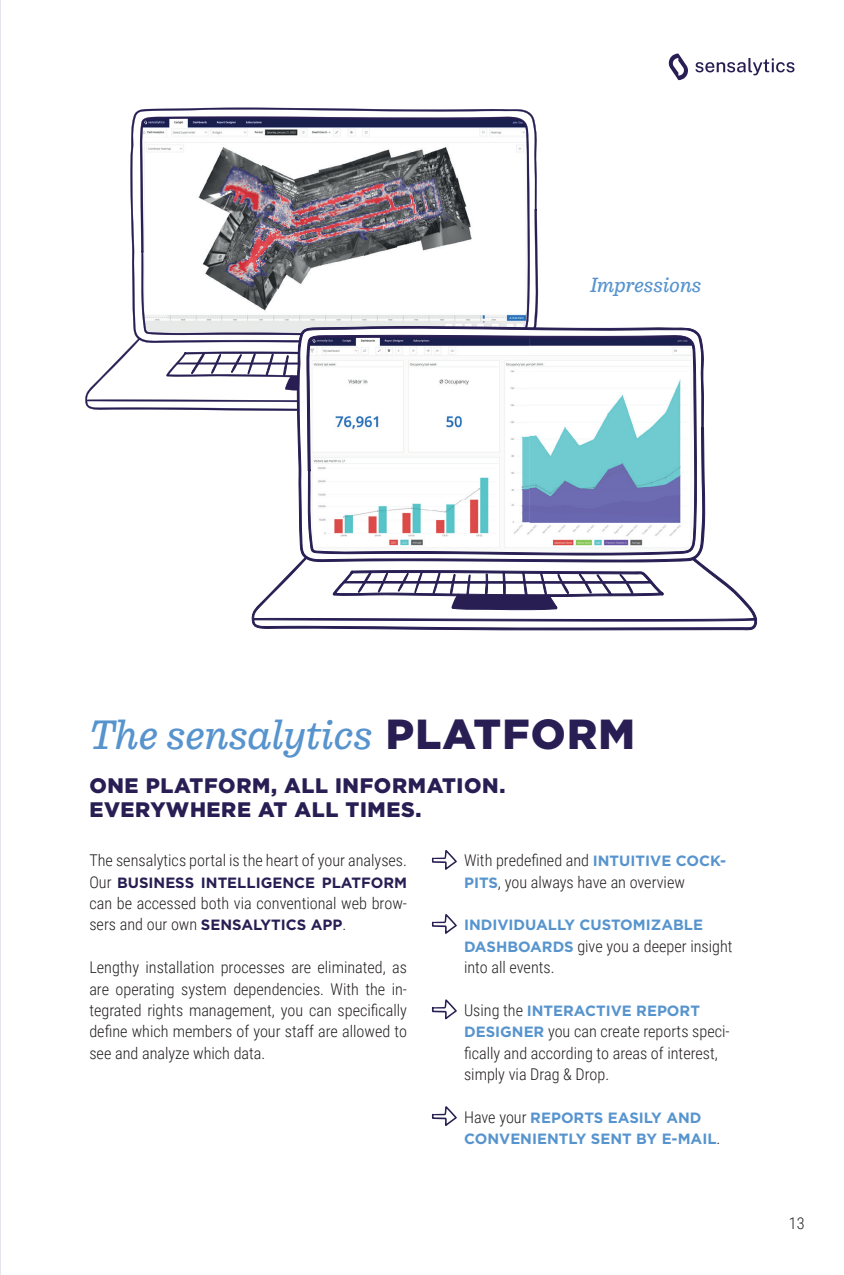
<style>
.page{position:relative;width:844px;height:1275px;background:#fff}
.page>*{position:absolute;margin:0;border:0;box-sizing:border-box;transform-origin:0 0}
.t1{font:italic 300 42px "Pulpo";color:#5794ce}
.t2{font:900 21px/23.6px "Gotham";letter-spacing:.03em;color:#281e53}
.t3{font:italic 300 21px "Pulpo";color:#5794ce}
.t4{font:300 16.1px/21.3px "Roboto Condensed";color:#231f20}
.t5{font:700 14.88px/21.3px "Gotham";color:#5794ce}
.t6{font:700 14.88px "Gotham";color:#281e53}
.s1{font-family:"Gotham";font-weight:900;font-style:normal;color:#281e53}
.s2{font-family:"Roboto Condensed";font-weight:300;font-size:16.1px;color:#231f20}
.s3{font-family:"Gotham";font-weight:700;font-size:14.88px;color:#281e53}
.s4{font-family:"Gotham";font-weight:700;font-size:14.88px;color:#5794ce}
</style>
<div class="page">
<hr style="left:0;top:0;width:1px;height:1275px;background:#e7e4eb">
<svg style="left:130px;top:108px;width:408px;height:230px"></svg>
<svg style="left:140px;top:116px;width:389px;height:220px"></svg>
<svg style="left:85px;top:338px;width:212px;height:73px"></svg>
<svg style="left:297px;top:326px;width:407px;height:230px"></svg>
<svg style="left:306px;top:330px;width:390px;height:225px"></svg>
<svg style="left:251px;top:556px;width:506px;height:74px"></svg>
<svg style="left:432px;top:850px;width:25px;height:20px"></svg>
<svg style="left:432px;top:914px;width:25px;height:20px"></svg>
<svg style="left:432px;top:999px;width:25px;height:21px"></svg>
<svg style="left:432px;top:1106px;width:25px;height:20px"></svg>
<svg style="left:668px;top:54px;width:19px;height:26px"></svg>
<svg style="left:695px;top:58px;width:99px;height:17px"></svg>
<h2 class="t3" style="left:590px;top:273px;width:113px">Impressions</h2>
<h1 class="t1" style="left:89px;top:711px;width:547px">The sensalytics <span class="s1">PLATFORM</span></h1>
<h2 class="t2" style="left:89px;top:774px;width:417px">ONE PLATFORM, ALL INFORMATION.<br>EVERYWHERE AT ALL TIMES.</h2>
<p class="t4" style="left:89px;top:849px;width:319px">The sensalytics portal is the heart of your analyses.</p>
<p class="t6" style="left:89px;top:873px;width:319px"><span class="s2">Our</span> BUSINESS INTELLIGENCE PLATFORM</p>
<p class="t4" style="left:89px;top:892px;width:319px">can be accessed both via conventional web brow&shy;sers and our own <span class="s3">SENSALYTICS APP</span>.</p>
<p class="t4" style="left:89px;top:956px;width:319px;text-align:justify">Lengthy installation processes are eliminated, as are operating system dependencies. With the in&shy;tegrated rights management, you can specifically define which members of your staff are allowed to see and analyze which data.</p>
<p class="t4" style="left:464px;top:849px;width:264px">With predefined and <span class="s4">INTUITIVE COCK-<br>PITS</span>, you always have an overview</p>
<p class="t5" style="left:464px;top:914px;width:240px">INDIVIDUALLY CUSTOMIZABLE</p>
<p class="t4" style="left:464px;top:935px;width:270px"><span class="s4">DASHBOARDS</span> give you a deeper insight into all events.</p>
<p class="t5" style="left:464px;top:1000px;width:237px"><span class="s2">Using the</span> INTERACTIVE REPORT</p>
<p class="t4" style="left:464px;top:1020px;width:267px"><span class="s4">DESIGNER</span> you can create reports speci&shy;fically and according to areas of interest, simply via Drag &amp; Drop.</p>
<p class="t5" style="left:464px;top:1106px;width:258px"><span class="s2">Have your</span> REPORTS EASILY AND<br>CONVENIENTLY SENT BY E-MAIL<span class="s2">.</span></p>
<p class="t4" style="left:788px;top:1212px;width:17px">13</p>
</div>
